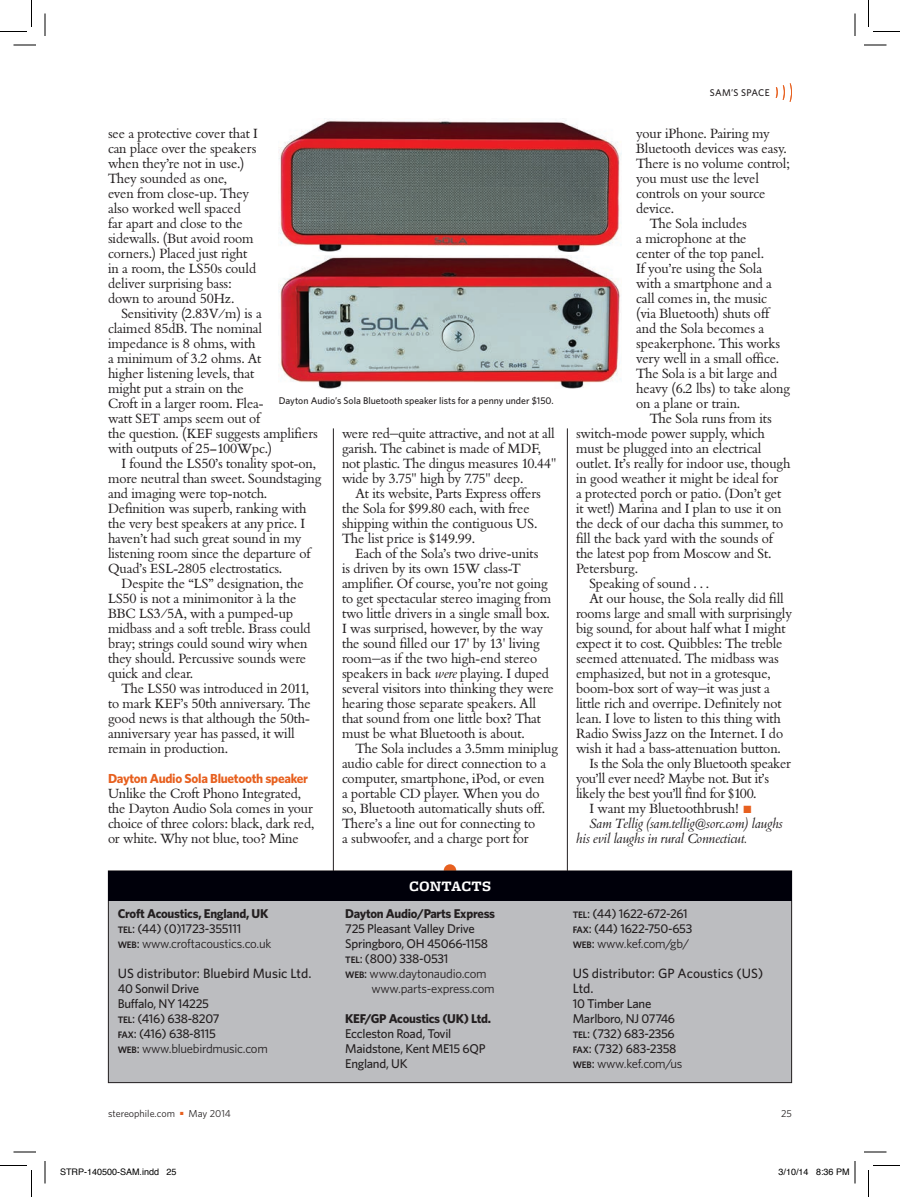
<style>
.page{position:relative;width:900px;height:1197px;background:#fff}
.page>*{position:absolute;margin:0;border:0;box-sizing:border-box;transform-origin:0 0}
.SOURCE_HEAD{font:700 15px "Freight Micro";letter-spacing:.01em;color:#fff}
.SOURCE_BODY{font:500 13.5px/15px "Whitney";color:#231f20}
.DEPT_BODY{font:13.05px/15px "Bembo BQ";letter-spacing:-.005em;color:#231f20}
.DEPT_BODY_FIRST{font:13.05px/15px "Bembo BQ";letter-spacing:-.01em;color:#231f20}
.DEPT_BIO{font:italic 13.05px/15px "Bembo BQ";color:#231f20}
.DEPT_SUBHEAD1{font:700 13.05px "Whitney";letter-spacing:-.02em;color:#e7601f}
.SOURCE_ADDRESS{font:500 12.75px/15px "Whitney";letter-spacing:-.02em;color:#231f20}
.SOURCE_PHONE{font:500 12.75px "Whitney";letter-spacing:-.02em;color:#231f20}
.SOURCE_URL{font:12.75px "Whitney";letter-spacing:-.02em;color:#231f20}
.SOURCE_NAME{font:700 12.75px "Whitney";letter-spacing:-.02em;color:#231f20}
.t1{font:10.2px "Whitney";color:#231f20}
.PHOTO_CAPTION{font:500 9.75px "Whitney";color:#231f20}
.DEPT_SECTHEAD1_JUMP{font:500 9.75px "Whitney";letter-spacing:.03em;color:#231f20}
.t2{font:9px "Helvetica";color:#000}
.s1{font-style:italic}
.s2{font-weight:600;font-size:9.3px}
.s3{font-family:"Whitney Medium SC";font-weight:400}
.s4{font-family:"Whitney Medium SC"}
.s5{color:#e7601f}
</style>
<div class="page">
<img style="left:279px;top:118px;width:342px;height:134px">
<img style="left:279px;top:255px;width:342px;height:133px">
<svg style="left:776px;top:83px;width:16px;height:19px"></svg>
<hr style="left:567px;top:428px;width:1px;height:550px;background:#231f20">
<hr style="left:333px;top:428px;width:1px;height:550px;background:#231f20">
<svg style="left:444px;top:864px;width:12px;height:13px"></svg>
<div style="left:108px;top:871px;width:684px;height:212px;background:#bcbdc0"></div>
<div style="left:108px;top:871px;width:684px;height:30px;background:#00000a"></div>
<svg style="left:14px;top:45px;width:22px;height:1px"></svg>
<svg style="left:864px;top:45px;width:22px;height:1px"></svg>
<svg style="left:14px;top:1152px;width:22px;height:1px"></svg>
<svg style="left:864px;top:1152px;width:22px;height:1px"></svg>
<svg style="left:45px;top:14px;width:1px;height:22px"></svg>
<svg style="left:45px;top:1161px;width:1px;height:23px"></svg>
<svg style="left:855px;top:14px;width:1px;height:22px"></svg>
<svg style="left:0;top:0;width:32px;height:32px"></svg>
<svg style="left:0;top:1165px;width:32px;height:32px"></svg>
<svg style="left:868px;top:0;width:32px;height:32px"></svg>
<svg style="left:868px;top:1165px;width:32px;height:32px"></svg>
<svg style="left:854px;top:1161px;width:2px;height:23px"></svg>
<p class="DEPT_BODY" style="left:108px;top:126px;width:151px">see a protective cover that I can place over the speakers when they’re not in use.)<br>They sounded as one,<br>even from close-up. They also worked well spaced far apart and close to the sidewalls. (But avoid room corners.) Placed just right in a room, the LS50s could deliver surprising bass: down to around 50Hz.</p>
<p class="DEPT_BODY" style="left:108px;top:306px;width:211px;text-indent:14px">Sensitivity (2.83V/m) is a<br>claimed 85dB. The nominal impedance is 8 ohms, with<br>a minimum of 3.2 ohms. At<br>higher listening levels, that<br>might put a strain on the<br>Croft in a larger room. Flea-<br>watt SET amps seem out of<br>the question. (KEF suggests amplifiers with outputs of 25–100Wpc.)</p>
<p class="DEPT_BODY" style="left:108px;top:456px;width:215px;text-indent:14px">I found the LS50’s tonality spot-on, more neutral than sweet. Soundstaging and imaging were top-notch.<br>Definition was superb, ranking with the very best speakers at any price. I haven’t had such great sound in my listening room since the departure of Quad’s ESL-2805 electrostatics.</p>
<p class="DEPT_BODY" style="left:108px;top:576px;width:204px;text-indent:14px">Despite the “LS” designation, the<br>LS50 is not a minimonitor à la the<br>BBC LS3/5A, with a pumped-up midbass and a soft treble. Brass could bray; strings could sound wiry when they should. Percussive sounds were quick and clear.</p>
<p class="DEPT_BODY" style="left:108px;top:681px;width:204px;text-indent:14px">The LS50 was introduced in 2011, to mark KEF’s 50th anniversary. The good news is that although the 50th&shy;anniversary year has passed, it will remain in production.</p>
<p class="DEPT_SUBHEAD1" style="left:108px;top:770px;width:202px">Dayton Audio Sola Bluetooth speaker</p>
<p class="DEPT_BODY_FIRST" style="left:108px;top:786px;width:208px">Unlike the Croft Phono Integrated, the Dayton Audio Sola comes in your choice of three colors: black, dark red, or white. Why not blue, too? Mine</p>
<p class="PHOTO_CAPTION" style="left:279px;top:395px;width:276px">Dayton Audio’s Sola Bluetooth speaker lists for a penny under $150.</p>
<p class="DEPT_BODY_FIRST" style="left:342px;top:426px;width:216px">were red—quite attractive, and not at all garish. The cabinet is made of MDF, not plastic. The dingus measures 10.44" wide by 3.75" high by 7.75" deep.</p>
<p class="DEPT_BODY" style="left:342px;top:486px;width:200px;text-indent:14px">At its website, Parts Express offers the Sola for $99.80 each, with free shipping within the contiguous US.<br>The list price is $149.99.</p>
<p class="DEPT_BODY" style="left:342px;top:546px;width:213px;text-indent:14px">Each of the Sola’s two drive-units<br>is driven by its own 15W class-T amplifier. Of course, you’re not going to get spectacular stereo imaging from two little drivers in a single small box.<br>I was surprised, however, by the way the sound filled our 17' by 13' living room—as if the two high-end stereo speakers in back <span class="s1">were</span> playing. I duped several visitors into thinking they were hearing those separate speakers. All that sound from one little box? That must be what Bluetooth is about.</p>
<p class="DEPT_BODY" style="left:342px;top:741px;width:218px;text-indent:14px">The Sola includes a 3.5mm miniplug audio cable for direct connection to a computer, smartphone, iPod, or even<br>a portable CD player. When you do<br>so, Bluetooth automatically shuts off.<br>There’s a line out for connecting to<br>a subwoofer, and a charge port for</p>
<p class="SOURCE_NAME" style="left:118px;top:906px;width:152px">Croft Acoustics, England, UK</p>
<p class="SOURCE_PHONE" style="left:118px;top:921px;width:125px"><span class="s2">TEL</span><span class="s3">:</span> (44) (0)1723-355111</p>
<p class="SOURCE_URL" style="left:118px;top:936px;width:155px"><span class="s2">WEB</span><span class="s4">:</span> www.croftacoustics.co.uk</p>
<p class="SOURCE_BODY" style="left:118px;top:966px;width:195px">US distributor: Bluebird Music Ltd.</p>
<p class="SOURCE_ADDRESS" style="left:118px;top:981px;width:93px">40 Sonwil Drive<br>Buffalo, NY 14225</p>
<p class="SOURCE_PHONE" style="left:118px;top:1011px;width:103px"><span class="s2">TEL</span><span class="s3">:</span> (416) 638-8207</p>
<p class="SOURCE_PHONE" style="left:118px;top:1026px;width:100px"><span class="s2">FAX</span><span class="s3">:</span> (416) 638-8115</p>
<p class="SOURCE_URL" style="left:118px;top:1041px;width:152px"><span class="s2">WEB</span><span class="s4">:</span> www.bluebirdmusic.com</p>
<p class="SOURCE_HEAD" style="left:409px;top:878px;width:83px">CONTACTS</p>
<p class="SOURCE_NAME" style="left:345px;top:906px;width:151px">Dayton Audio/Parts Express</p>
<p class="SOURCE_ADDRESS" style="left:345px;top:921px;width:144px">725 Pleasant Valley Drive<br>Springboro, OH 45066-1158</p>
<p class="SOURCE_PHONE" style="left:345px;top:951px;width:105px"><span class="s2">TEL</span><span class="s3">:</span> (800) 338-0531</p>
<p class="SOURCE_URL" style="left:345px;top:966px;width:143px"><span class="s2">WEB</span><span class="s4">:</span> www.daytonaudio.com</p>
<p class="SOURCE_URL" style="left:372px;top:981px;width:125px">www.parts-express.com</p>
<p class="SOURCE_NAME" style="left:345px;top:1011px;width:147px">KEF/GP Acoustics (UK) Ltd.</p>
<p class="SOURCE_ADDRESS" style="left:345px;top:1026px;width:142px">Eccleston Road, Tovil<br>Maidstone, Kent ME15 6QP<br>England, UK</p>
<p class="DEPT_SECTHEAD1_JUMP" style="left:710px;top:87px;width:61px">SAM’S SPACE</p>
<p class="DEPT_BODY" style="left:636px;top:126px;width:155px">your iPhone. Pairing my<br>Bluetooth devices was easy.<br>There is no volume control; you must use the level controls on your source device.</p>
<p class="DEPT_BODY" style="left:636px;top:216px;width:155px;text-indent:14px">The Sola includes<br>a microphone at the<br>center of the top panel.<br>If you’re using the Sola with a smartphone and a call comes in, the music (via Bluetooth) shuts off and the Sola becomes a speakerphone. This works very well in a small office.<br>The Sola is a bit large and heavy (6.2 lbs) to take along on a plane or train.</p>
<p class="DEPT_BODY" style="left:576px;top:411px;width:216px;text-indent:74px">The Sola runs from its switch-mode power supply, which must be plugged into an electrical outlet. It’s really for indoor use, though in good weather it might be ideal for<br>a protected porch or patio. (Don’t get it wet!) Marina and I plan to use it on the deck of our dacha this summer, to fill the back yard with the sounds of the latest pop from Moscow and St.<br>Petersburg.</p>
<p class="DEPT_BODY" style="left:590px;top:576px;width:121px">Speaking of sound . . .</p>
<p class="DEPT_BODY" style="left:576px;top:591px;width:217px;text-indent:14px">At our house, the Sola really did fill rooms large and small with surprisingly big sound, for about half what I might expect it to cost. Quibbles: The treble seemed attenuated. The midbass was emphasized, but not in a grotesque, boom-box sort of way—it was just a little rich and overripe. Definitely not lean. I love to listen to this thing with Radio Swiss Jazz on the Internet. I do wish it had a bass-attenuation button.</p>
<p class="DEPT_BODY" style="left:576px;top:756px;width:216px;text-indent:14px">Is the Sola the only Bluetooth speaker you’ll ever need? Maybe not. But it’s likely the best you’ll find for $100.</p>
<p class="DEPT_BODY" style="left:590px;top:801px;width:164px">I want my Bluetoothbrush! <span class="s5">■</span></p>
<p class="DEPT_BIO" style="left:576px;top:816px;width:208px;text-indent:14px">Sam Tellig (sam.tellig@sorc.com) laughs his evil laughs in rural Connecticut.</p>
<p class="SOURCE_PHONE" style="left:573px;top:906px;width:117px"><span class="s2">TEL</span><span class="s3">:</span> (44) 1622-672-261</p>
<p class="SOURCE_PHONE" style="left:573px;top:921px;width:121px"><span class="s2">FAX</span><span class="s3">:</span> (44) 1622-750-653</p>
<p class="SOURCE_URL" style="left:573px;top:936px;width:118px"><span class="s2">WEB</span><span class="s4">:</span> www.kef.com/gb/</p>
<p class="SOURCE_BODY" style="left:573px;top:966px;width:192px">US distributor: GP Acoustics (US)<br>Ltd.</p>
<p class="SOURCE_ADDRESS" style="left:573px;top:996px;width:104px">10 Timber Lane<br>Marlboro, NJ 07746</p>
<p class="SOURCE_PHONE" style="left:573px;top:1026px;width:104px"><span class="s2">TEL</span><span class="s3">:</span> (732) 683-2356</p>
<p class="SOURCE_PHONE" style="left:573px;top:1041px;width:105px"><span class="s2">FAX</span><span class="s3">:</span> (732) 683-2358</p>
<p class="SOURCE_URL" style="left:573px;top:1056px;width:111px"><span class="s2">WEB</span><span class="s4">:</span> www.kef.com/us</p>
<p class="t1" style="left:108px;top:1107px;width:68px">stereophile.com</p>
<p class="t1" style="left:180px;top:1107px;width:52px"><span class="s5">■</span> May 2014</p>
<p class="t1" style="left:781px;top:1107px;width:12px">25</p>
<p class="t2" style="left:60px;top:1164px;width:118px">STRP-140500-SAM.indd 25</p>
<p class="t2" style="left:778px;top:1164px;width:73px">3/10/14 8:36 PM</p>
</div>
